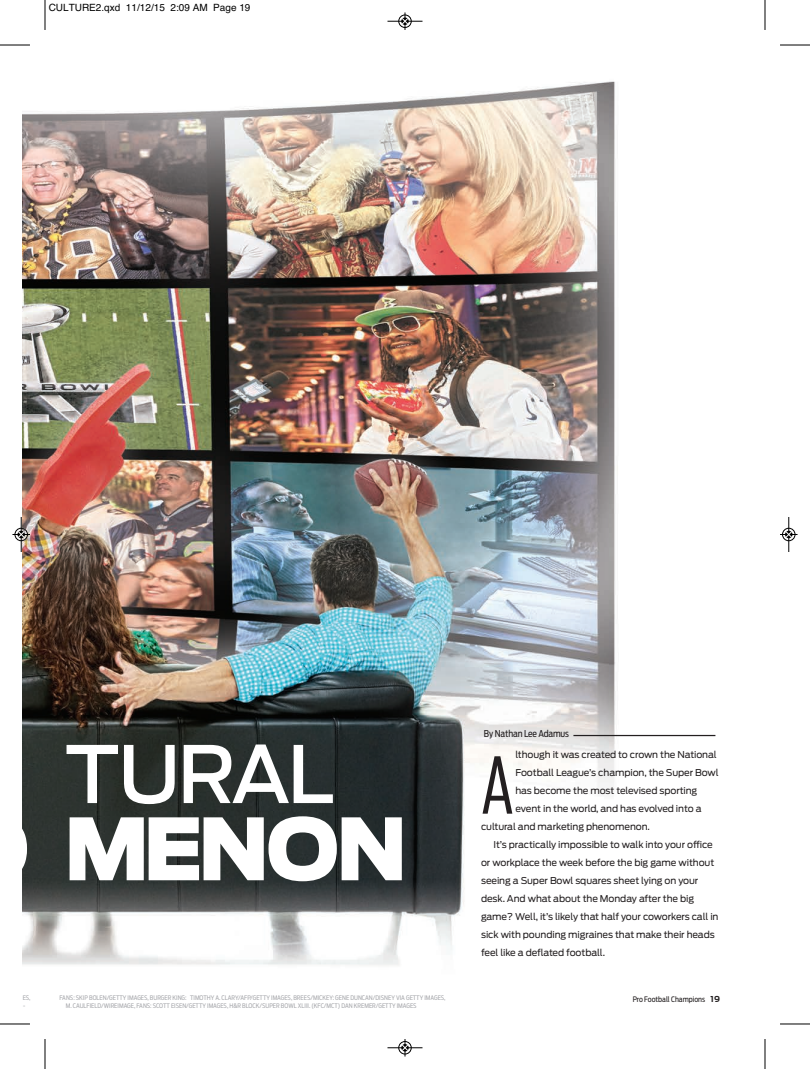
<style>
.page{position:relative;width:810px;height:1069px;background:#fff}
.page>*{position:absolute;margin:0;border:0;box-sizing:border-box;transform-origin:0 0}
.t1{font:900 84.88px "Antenna";letter-spacing:-.055em;color:#fff}
.t2{font:500 78.5px "Antenna";letter-spacing:-.04em;color:#fff}
.t3{font:300 77.25px "Antenna Extra Cond";color:#231f20}
.t4{font:10px "Helvetica";color:#000}
.t5{font:9.38px "Antenna";letter-spacing:-.01em;color:#231f20}
.t6{font:9.38px "Antenna Cond";letter-spacing:-.015em;color:#231f20}
.t7{font:7.5px "Antenna Cond";color:#231f20}
.t8{font:6.25px "Antenna Cond";color:#a8a9ad}
.s1{font-family:"Antenna";font-weight:700;font-size:8.12px}
</style>
<div class="page">
<img style="left:22px;top:81px;width:694px;height:884px">
<hr style="left:573px;top:735px;width:142px;height:1px;background:#231f20">
<hr style="left:45px;top:0;width:1px;height:30px;background:#000">
<hr style="left:0;top:45px;width:30px;height:1px;background:#000">
<hr style="left:765px;top:0;width:1px;height:30px;background:#000">
<hr style="left:780px;top:45px;width:30px;height:1px;background:#000">
<hr style="left:45px;top:1039px;width:1px;height:30px;background:#000">
<hr style="left:0;top:1024px;width:30px;height:1px;background:#000">
<hr style="left:765px;top:1039px;width:1px;height:30px;background:#000">
<hr style="left:780px;top:1024px;width:30px;height:1px;background:#000">
<div style="left:398px;top:15px;width:14px;height:13px;border:1px solid #fff;border-radius:50%"></div>
<hr style="left:388px;top:21px;width:34px;height:1px;background:#000">
<div style="left:399px;top:15px;width:12px;height:13px;border:1px solid #000;border-radius:50%"></div>
<svg style="left:402px;top:12px;width:6px;height:18px"></svg>
<div style="left:398px;top:1041px;width:14px;height:13px;border:1px solid #fff;border-radius:50%"></div>
<hr style="left:388px;top:1047px;width:34px;height:1px;background:#000">
<div style="left:399px;top:1041px;width:12px;height:13px;border:1px solid #000;border-radius:50%"></div>
<svg style="left:402px;top:1039px;width:6px;height:17px"></svg>
<hr style="left:21px;top:517px;width:1px;height:35px;background:#000">
<div style="left:15px;top:528px;width:13px;height:13px;border:1px solid #000;border-radius:50%"></div>
<svg style="left:12px;top:531px;width:18px;height:7px"></svg>
<hr style="left:789px;top:517px;width:1px;height:35px;background:#000">
<div style="left:782px;top:528px;width:13px;height:13px;border:1px solid #000;border-radius:50%"></div>
<svg style="left:780px;top:531px;width:18px;height:7px"></svg>
<p class="t4" style="left:49px;top:4px;width:203px">CULTURE2.qxd 11/12/15 2:09 AM Page 19</p>
<h2 class="t2" style="left:65px;top:742px;width:271px">TURAL</h2>
<h1 class="t1" style="left:64px;top:796px;width:345px">MENON</h1>
<p class="t8" style="left:23px;top:994px;width:9px">ES,</p>
<p class="t8" style="left:60px;top:994px;width:388px">FANS: SKIP BOLEN/GETTY IMAGES, BURGER KING: TIMOTHY A. CLARY/AFP/GETTY IMAGES, BREES/MICKEY: GENE DUNCAN/DISNEY VIA GETTY IMAGES,</p>
<p class="t8" style="left:23px;top:1001px;width:4px">-</p>
<p class="t8" style="left:66px;top:1001px;width:352px">M. CAULFIELD/WIREIMAGE, FANS: SCOTT EISEN/GETTY IMAGES, H&amp;R BLOCK/SUPER BOWL XLIII. (KFC/MCT) DAN KREMER/GETTY IMAGES</p>
<p class="t6" style="left:484px;top:728px;width:87px">By Nathan Lee Adamus</p>
<p class="t5" style="left:515px;top:751px;width:203px">lthough it was created to crown the National</p>
<p class="t5" style="left:515px;top:769px;width:205px">Football League’s champion, the Super Bowl</p>
<p class="t5" style="left:515px;top:787px;width:183px">has become the most televised sporting</p>
<p class="t5" style="left:515px;top:805px;width:188px">event in the world, and has evolved into a</p>
<p class="t5" style="left:481px;top:823px;width:170px">cultural and marketing phenomenon.</p>
<p class="t5" style="left:494px;top:841px;width:221px">It’s practically impossible to walk into your office</p>
<p class="t5" style="left:481px;top:859px;width:235px">or workplace the week before the big game without</p>
<p class="t5" style="left:481px;top:877px;width:219px">seeing a Super Bowl squares sheet lying on your</p>
<p class="t5" style="left:481px;top:895px;width:215px">desk. And what about the Monday after the big</p>
<p class="t5" style="left:481px;top:913px;width:239px">game? Well, it’s likely that half your coworkers call in</p>
<p class="t5" style="left:481px;top:931px;width:235px">sick with pounding migraines that make their heads</p>
<p class="t5" style="left:481px;top:949px;width:126px">feel like a deflated football.</p>
<h3 class="t3" style="left:481px;top:756px;width:34px">A</h3>
<p class="t7" style="left:633px;top:995px;width:89px">Pro Football Champions <span class="s1">19</span></p>
</div>
